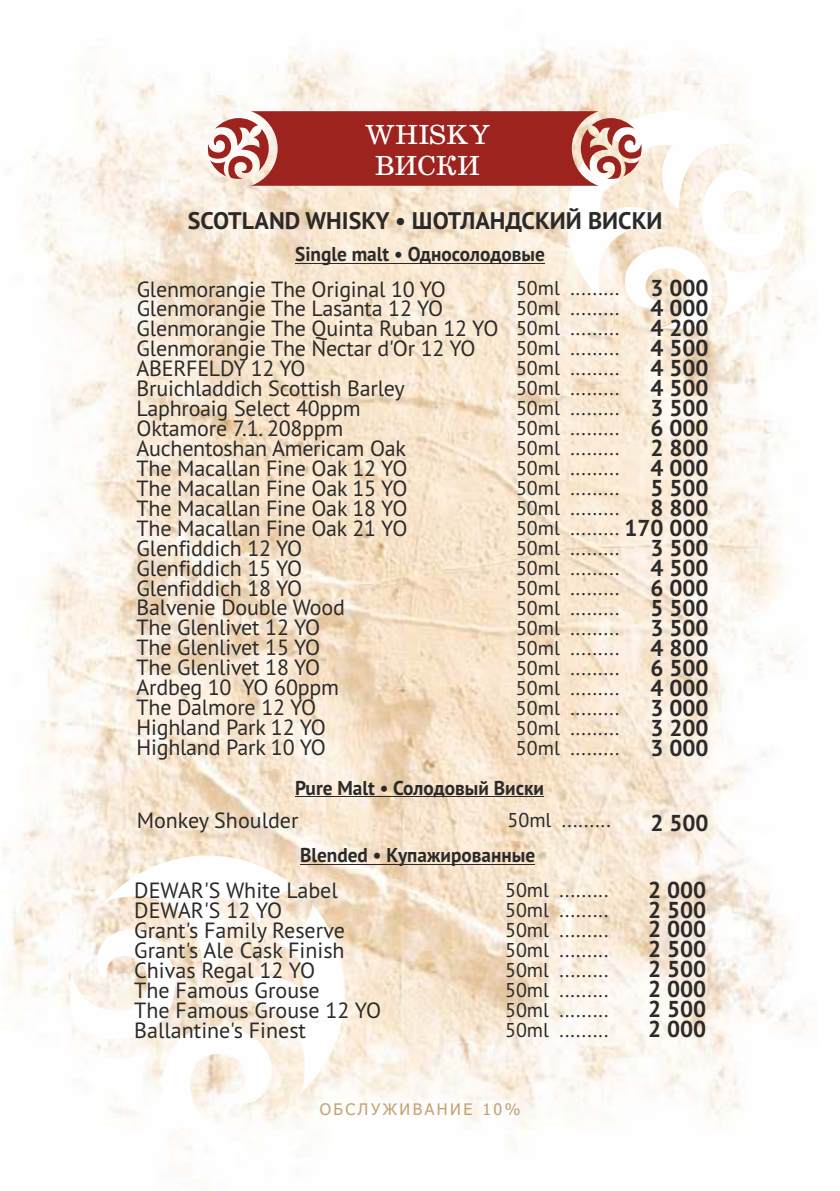
<style>
.page{position:relative;width:840px;height:1191px;background:#fff}
.page>*{position:absolute;margin:0;border:0;box-sizing:border-box;transform-origin:0 0}
.t1{font:28px/31.6px "KZ School";color:#fefefe;text-align:center}
.t2{font:700 24px "PT Sans";color:#2b2a29}
.t3{font:700 23px/20px "PT Sans";color:#2b2a29;text-align:justify}
.t4{font:22px/20px "PT Sans";letter-spacing:-.01em;color:#2b2a29}
.t5{font:20px/20px "PT Sans";color:#2b2a29;text-align:justify}
.t6{font:700 20px "PT Sans";color:#2b2a29;scale:.96 1}
.t7{font:16px "Tahoma";letter-spacing:.155em;color:#c3a374}
</style>
<div class="page">
<img style="left:2px;top:47px;width:815px;height:1119px">
<svg style="left:566px;top:111px;width:218px;height:218px"></svg>
<svg style="left:70px;top:855px;width:274px;height:275px"></svg>
<hr style="left:300px;top:864px;width:81px;height:1px;background:#2b2a29">
<hr style="left:386px;top:864px;width:149px;height:1px;background:#2b2a29">
<svg style="left:208px;top:111px;width:433px;height:75px"></svg>
<hr style="left:295px;top:263px;width:99px;height:1px;background:#2b2a29">
<svg style="left:394px;top:263px;width:13px;height:1px"></svg>
<hr style="left:407px;top:263px;width:137px;height:1px;background:#2b2a29">
<hr style="left:295px;top:796px;width:248px;height:1px;background:#2b2a29">
<p class="t1" style="left:364px;top:118px;width:127px">WHISKY<br>ВИСКИ</p>
<p class="t2" style="left:187px;top:210px;width:476px">SCOTLAND WHISKY • ШОТЛАНДСКИЙ ВИСКИ</p>
<p class="t6" style="left:295px;top:245px;width:261px">Single malt • Односолодовые</p>
<p class="t4" style="left:136px;top:280px;width:363px">Glenmorangie The Original 10 YO<br>Glenmorangie The Lasanta 12 YO<br>Glenmorangie The Quinta Ruban 12 YO<br>Glenmorangie The Nectar d'Or 12 YO<br>ABERFELDY 12 YO<br>Bruichladdich Scottish Barley<br>Laphroaig Select 40ppm<br>Oktamore 7.1. 208ppm<br>Auchentoshan Americam Oak<br>The Macallan Fine Oak 12 YO<br>The Macallan Fine Oak 15 YO<br>The Macallan Fine Oak 18 YO<br>The Macallan Fine Oak 21 YO<br>Glenfiddich 12 YO<br>Glenfiddich 15 YO<br>Glenfiddich 18 YO<br>Balvenie Double Wood<br>The Glenlivet 12 YO<br>The Glenlivet 15 YO<br>The Glenlivet 18 YO<br>Ardbeg 10 YO 60ppm<br>The Dalmore 12 YO<br>Highland Park 12 YO<br>Highland Park 10 YO</p>
<p class="t3" style="left:624px;top:280px;width:86px;text-align:right">3 000<br>4 000<br>4 200<br>4 500<br>4 500<br>4 500<br>3 500<br>6 000<br>2 800<br>4 000<br>5 500<br>8 800<br>170 000<br>3 500<br>4 500<br>6 000<br>5 500<br>3 500<br>4 800<br>6 500<br>4 000<br>3 000<br>3 200<br>3 000</p>
<p class="t5" style="left:515px;top:280px;width:105px">50ml .........<br>50ml .........<br>50ml .........<br>50ml .........<br>50ml .........<br>50ml .........<br>50ml .........<br>50ml .........<br>50ml .........<br>50ml .........<br>50ml .........<br>50ml .........<br>50ml .........<br>50ml .........<br>50ml .........<br>50ml .........<br>50ml .........<br>50ml .........<br>50ml .........<br>50ml .........<br>50ml .........<br>50ml .........<br>50ml .........<br>50ml .........</p>
<p class="t6" style="left:295px;top:779px;width:261px">Pure Malt • Солодовый Виски</p>
<p class="t4" style="left:137px;top:812px;width:163px">Monkey Shoulder</p>
<p class="t5" style="left:507px;top:811px;width:105px">50ml .........</p>
<p class="t3" style="left:650px;top:814px;width:59px">2 500</p>
<p class="t6" style="left:300px;top:847px;width:246px">Blended • Купажированные</p>
<p class="t4" style="left:134px;top:882px;width:248px">DEWAR'S White Label<br>DEWAR'S 12 YO<br>Grant's Family Reserve<br>Grant's Ale Cask Finish<br>Chivas Regal 12 YO<br>The Famous Grouse<br>The Famous Grouse 12 YO<br>Ballantine's Finest</p>
<p class="t3" style="left:647px;top:881px;width:59px">2 000<br>2 500<br>2 000<br>2 500<br>2 500<br>2 000<br>2 500<br>2 000</p>
<p class="t5" style="left:505px;top:881px;width:105px">50ml .........<br>50ml .........<br>50ml .........<br>50ml .........<br>50ml .........<br>50ml .........<br>50ml .........<br>50ml .........</p>
<p class="t7" style="left:319px;top:1102px;width:202px">ОБСЛУЖИВАНИЕ 10%</p>
</div>
